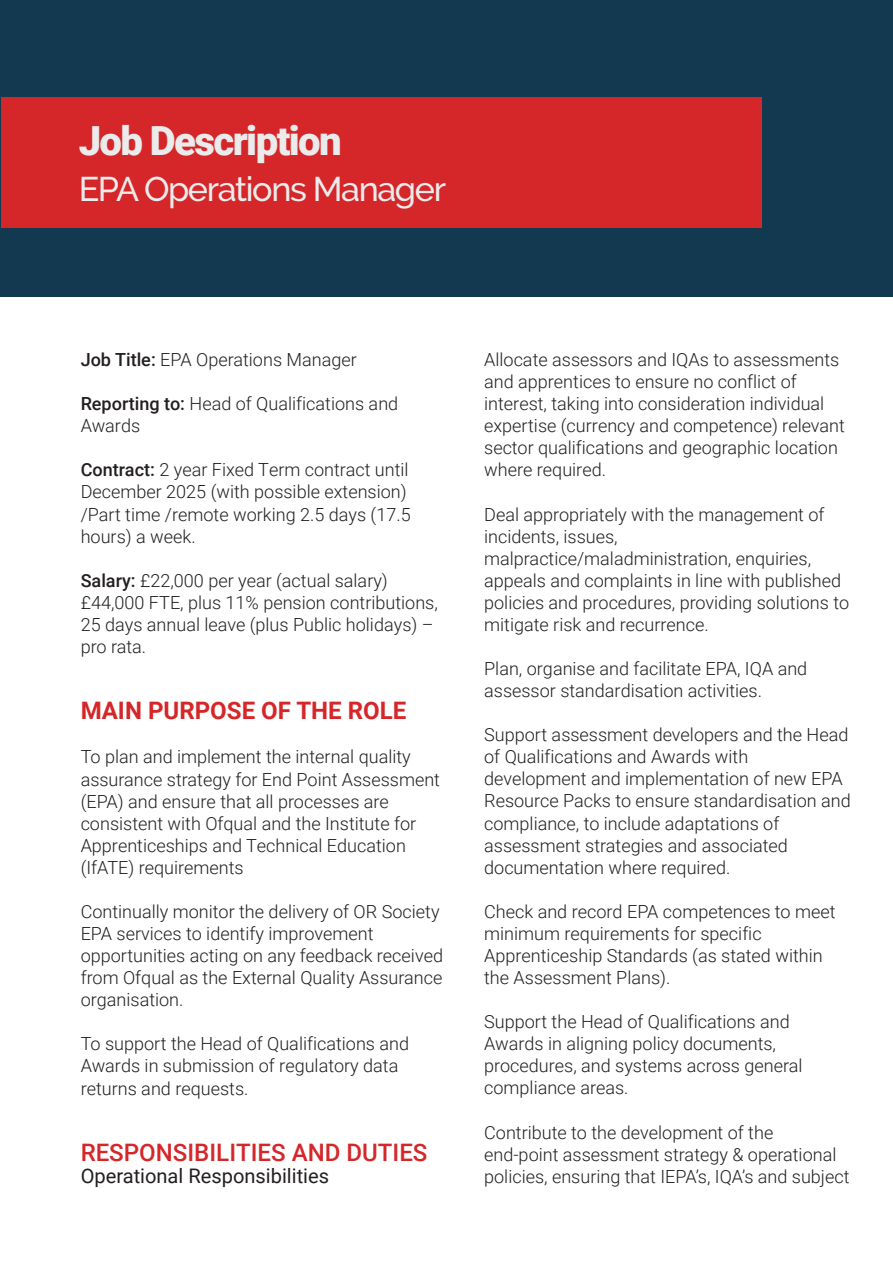
<style>
.page{position:relative;width:893px;height:1263px;background:#fff}
.page>*{position:absolute;margin:0;border:0;box-sizing:border-box;transform-origin:0 0}
.t1{font:900 40.2px "Roboto";letter-spacing:-.04em;color:#ebebec}
.t2{font:500 34.05px "Raleway";letter-spacing:-.04em;color:#ebebec}
.t3{font:500 24.15px "Roboto";color:#d5272a}
.t4{font:700 24.15px "Roboto";color:#d5272a}
.t5{font:20.1px "Roboto";color:#231f20}
.t6{font:300 18px/22px "Roboto";color:#231f20}
.s1{font-weight:500}
</style>
<div class="page">
<div style="left:0;top:0;width:893px;height:1255px;background:#133951"></div>
<div style="left:0;top:298px;width:893px;height:965px;background:#fff"></div>
<div style="left:1px;top:98px;width:761px;height:130px;background:#d5272a"></div>
<h1 class="t1" style="left:79px;top:112px;width:265px">Job Description</h1>
<h2 class="t2" style="left:79px;top:169px;width:369px">EPA Operations Manager</h2>
<p class="t6" style="left:81px;top:348px;width:278px"><span class="s1">Job Title:</span> EPA Operations Manager</p>
<p class="t6" style="left:81px;top:392px;width:319px"><span class="s1">Reporting to:</span> Head of Qualifications and<br>Awards</p>
<p class="t6" style="left:81px;top:458px;width:332px"><span class="s1">Contract:</span> 2 year Fixed Term contract until December 2025 (with possible extension) /Part time /remote working 2.5 days (17.5 hours) a week.</p>
<p class="t6" style="left:81px;top:569px;width:359px"><span class="s1">Salary:</span> £22,000 per year (actual salary) £44,000 FTE, plus 11% pension contributions, 25 days annual leave (plus Public holidays) – pro rata.</p>
<h3 class="t4" style="left:81px;top:694px;width:327px">MAIN PURPOSE OF THE ROLE</h3>
<p class="t6" style="left:81px;top:745px;width:361px">To plan and implement the internal quality assurance strategy for End Point Assessment (EPA) and ensure that all processes are consistent with Ofqual and the Institute for Apprenticeships and Technical Education (IfATE) requirements</p>
<p class="t6" style="left:81px;top:900px;width:364px">Continually monitor the delivery of OR Society EPA services to identify improvement opportunities acting on any feedback received from Ofqual as the External Quality Assurance organisation.</p>
<p class="t6" style="left:81px;top:1032px;width:330px">To support the Head of Qualifications and<br>Awards in submission of regulatory data returns and requests.</p>
<h3 class="t3" style="left:81px;top:1135px;width:348px">RESPONSIBILITIES AND DUTIES</h3>
<p class="t5" style="left:81px;top:1162px;width:250px">Operational Responsibilities</p>
<p class="t6" style="left:484px;top:348px;width:362px">Allocate assessors and IQAs to assessments and apprentices to ensure no conflict of interest, taking into consideration individual expertise (currency and competence) relevant sector qualifications and geographic location where required.</p>
<p class="t6" style="left:484px;top:502px;width:366px">Deal appropriately with the management of incidents, issues, malpractice/maladministration, enquiries, appeals and complaints in line with published policies and procedures, providing solutions to mitigate risk and recurrence.</p>
<p class="t6" style="left:484px;top:657px;width:325px">Plan, organise and facilitate EPA, IQA and assessor standardisation activities.</p>
<p class="t6" style="left:484px;top:723px;width:368px">Support assessment developers and the Head of Qualifications and Awards with development and implementation of new EPA Resource Packs to ensure standardisation and compliance, to include adaptations of assessment strategies and associated documentation where required.</p>
<p class="t6" style="left:484px;top:900px;width:353px">Check and record EPA competences to meet minimum requirements for specific Apprenticeship Standards (as stated within the Assessment Plans).</p>
<p class="t6" style="left:484px;top:1010px;width:320px">Support the Head of Qualifications and Awards in aligning policy documents, procedures, and systems across general compliance areas.</p>
<p class="t6" style="left:484px;top:1120px;width:367px">Contribute to the development of the end-point assessment strategy &amp; operational policies, ensuring that IEPA’s, IQA’s and subject</p>
</div>
